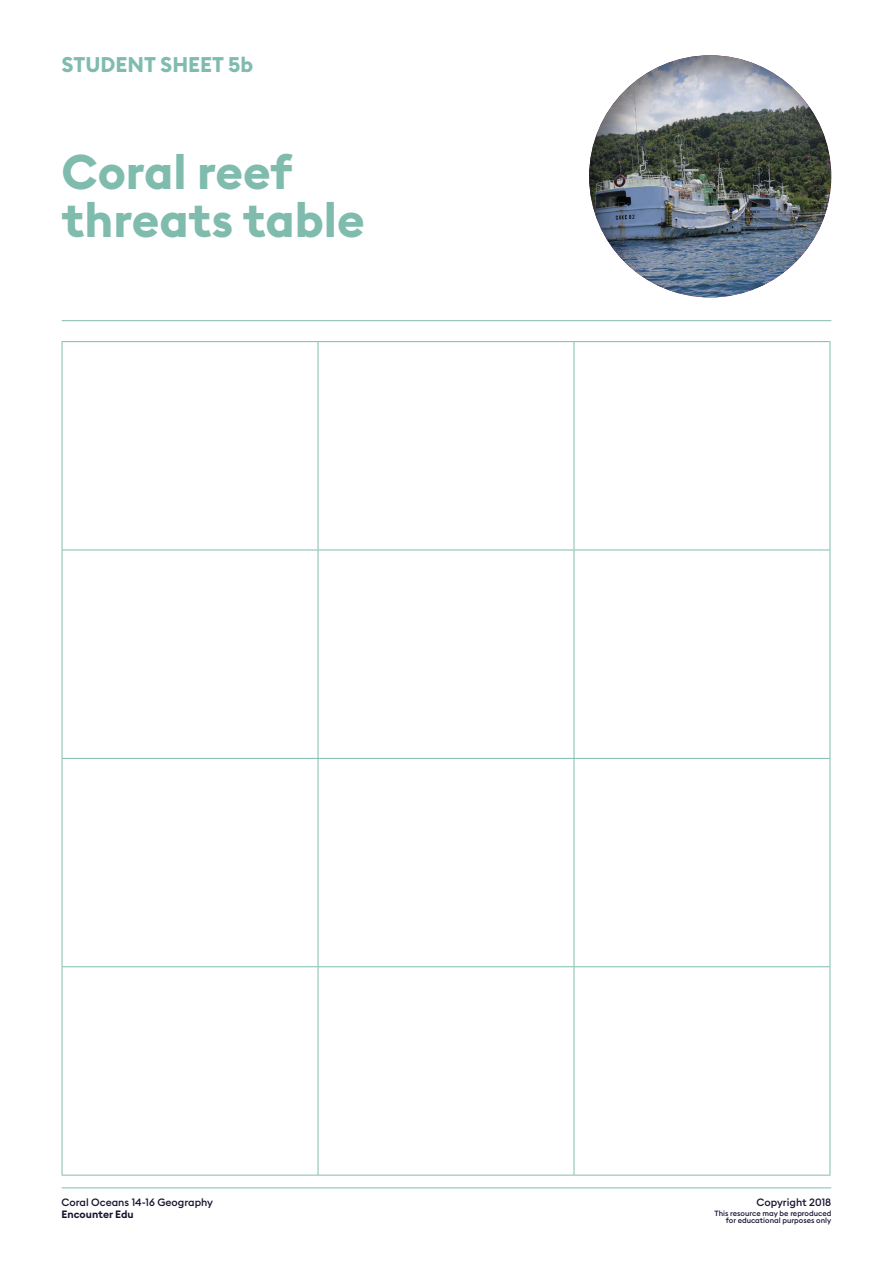
<style>
.page{position:relative;width:893px;height:1263px;background:#fff}
.page>*{position:absolute;margin:0;border:0;box-sizing:border-box;transform-origin:0 0}
.t1{font:700 48px/48px "Euclid Square";color:#80bcae}
.t2{font:700 21px "Euclid Square";color:#80bcae}
.t3{font:500 10.5px "Euclid Square";color:#17122f}
.t4{font:600 10.5px "Euclid Square";color:#17122f}
.t5{font:500 7.5px/7.5px "Euclid Square";color:#17122f;text-align:right}
</style>
<div class="page">
<hr style="left:62px;top:1187px;width:769px;height:1px;background:#80bcae">
<div style="left:576px;top:44px;width:267px;height:255px;background:#000;opacity:.5"></div>
<hr style="left:62px;top:320px;width:769px;height:1px;background:#80bcae">
<hr style="left:62px;top:341px;width:256px;height:1px;background:#80bcae">
<hr style="left:62px;top:342px;width:1px;height:208px;background:#80bcae">
<hr style="left:318px;top:341px;width:256px;height:1px;background:#80bcae">
<hr style="left:318px;top:342px;width:1px;height:208px;background:#80bcae">
<hr style="left:574px;top:341px;width:256px;height:1px;background:#80bcae">
<hr style="left:574px;top:342px;width:1px;height:208px;background:#80bcae">
<hr style="left:830px;top:342px;width:1px;height:208px;background:#80bcae">
<hr style="left:62px;top:550px;width:256px;height:1px;background:#80bcae">
<hr style="left:62px;top:550px;width:1px;height:208px;background:#80bcae">
<hr style="left:318px;top:550px;width:256px;height:1px;background:#80bcae">
<hr style="left:318px;top:550px;width:1px;height:208px;background:#80bcae">
<hr style="left:574px;top:550px;width:256px;height:1px;background:#80bcae">
<hr style="left:574px;top:550px;width:1px;height:208px;background:#80bcae">
<hr style="left:830px;top:550px;width:1px;height:208px;background:#80bcae">
<hr style="left:62px;top:758px;width:256px;height:1px;background:#80bcae">
<hr style="left:62px;top:759px;width:1px;height:207px;background:#80bcae">
<hr style="left:318px;top:758px;width:256px;height:1px;background:#80bcae">
<hr style="left:318px;top:759px;width:1px;height:207px;background:#80bcae">
<hr style="left:574px;top:758px;width:256px;height:1px;background:#80bcae">
<hr style="left:574px;top:759px;width:1px;height:207px;background:#80bcae">
<hr style="left:830px;top:759px;width:1px;height:207px;background:#80bcae">
<hr style="left:62px;top:966px;width:256px;height:1px;background:#80bcae">
<hr style="left:62px;top:967px;width:1px;height:208px;background:#80bcae">
<hr style="left:318px;top:966px;width:256px;height:1px;background:#80bcae">
<hr style="left:318px;top:967px;width:1px;height:208px;background:#80bcae">
<hr style="left:574px;top:966px;width:256px;height:1px;background:#80bcae">
<hr style="left:574px;top:967px;width:1px;height:208px;background:#80bcae">
<hr style="left:830px;top:967px;width:1px;height:208px;background:#80bcae">
<hr style="left:62px;top:1175px;width:256px;height:1px;background:#80bcae">
<hr style="left:318px;top:1175px;width:256px;height:1px;background:#80bcae">
<hr style="left:574px;top:1175px;width:256px;height:1px;background:#80bcae">
<h2 class="t2" style="left:62px;top:51px;width:193px">STUDENT SHEET 5b</h2>
<h1 class="t1" style="left:62px;top:149px;width:305px">Coral reef threats table</h1>
<h3 class="t3" style="left:62px;top:1195px;width:153px">Coral Oceans 14-16 Geography</h3>
<h3 class="t4" style="left:62px;top:1208px;width:73px">Encounter Edu</h3>
<h3 class="t3" style="left:756px;top:1195px;width:76px">Copyright 2018</h3>
<p class="t5" style="left:714px;top:1209px;width:118px">This resource may be reproduced for educational purposes only</p>
</div>
